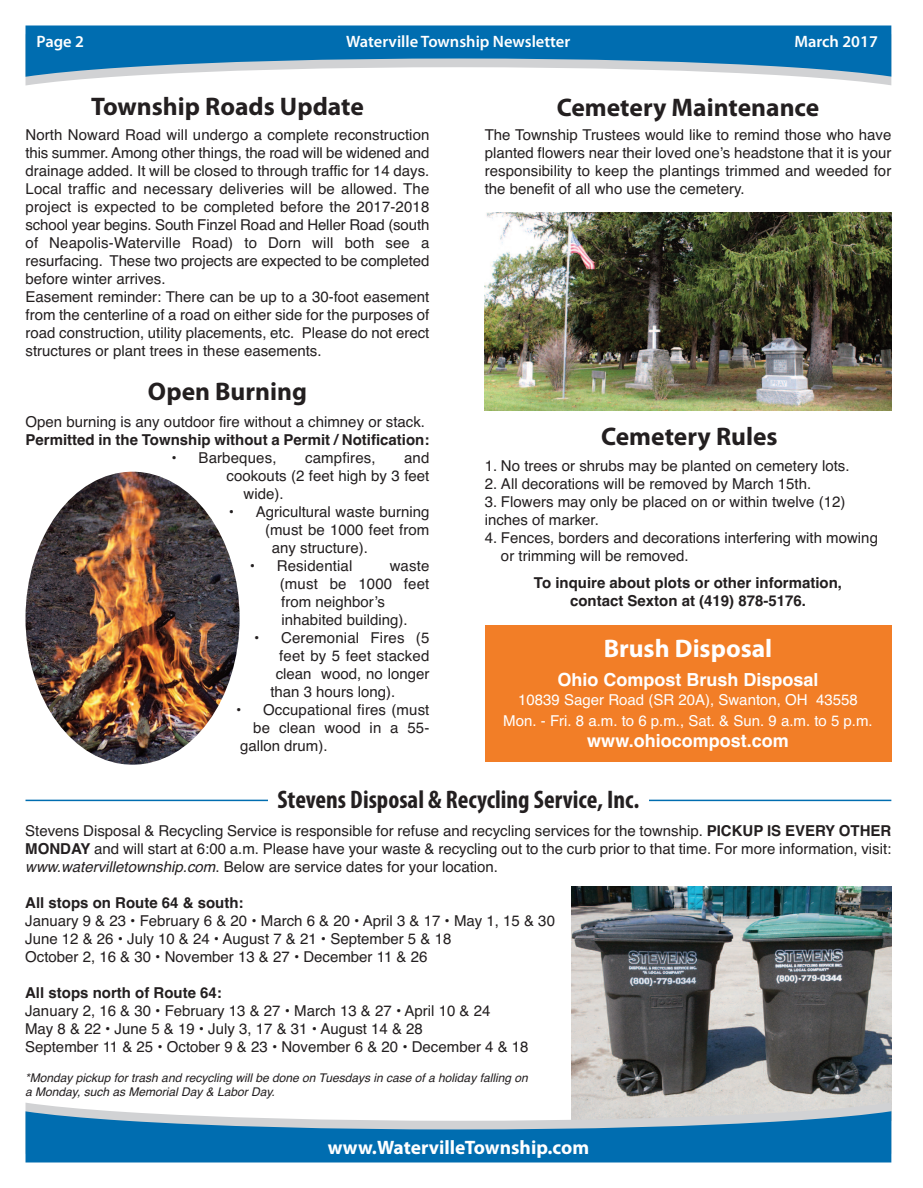
<style>
.page{position:relative;width:923px;height:1188px;background:#fff}
.page>*{position:absolute;margin:0;border:0;box-sizing:border-box;transform-origin:0 0}
.t1{font:700 25.5px "Myriad Pro";color:#231f20}
.t2{font:700 condensed 25.5px "Myriad Pro";color:#231f20}
.t3{font:700 25.5px "Myriad Pro";color:#fff}
.t4{font:700 19.5px "Myriad Pro";color:#fff}
.t5{font:700 18px "Helvetica";color:#fff}
.t6{font:600 16.5px "Myriad Pro";color:#fff}
.t7{font:15px/18px "Helvetica";color:#231f20}
.t8{font:15px/20.2px "Helvetica";color:#fff;text-align:center}
.t9{font:700 15px/18px "Helvetica";color:#231f20;text-align:center}
.t10{font:italic 12px/14.4px "Helvetica";color:#231f20}
.s1{font-weight:700}
.s2{font-style:italic}
</style>
<div class="page">
<img style="left:572px;top:886px;width:319px;height:216px">
<div style="left:484px;top:625px;width:407px;height:137px;background:#f27e27"></div>
<svg style="left:26px;top:1102px;width:865px;height:9px"></svg>
<svg style="left:26px;top:1111px;width:865px;height:51px;background:#3a8bbc"></svg>
<img style="left:26px;top:472px;width:214px;height:293px;border-radius:50%">
<img style="left:484px;top:213px;width:407px;height:198px">
<svg style="left:26px;top:77px;width:865px;height:8px"></svg>
<svg style="left:26px;top:26px;width:865px;height:51px;background:#3b8cbe"></svg>
<hr style="left:26px;top:800px;width:865px;height:1px;background:#006db0">
<div style="left:268px;top:792px;width:380px;height:20px;background:#fff"></div>
<p class="t6" style="left:36px;top:35px;width:49px">Page 2</p>
<p class="t6" style="left:346px;top:35px;width:226px">Waterville Township Newsletter</p>
<p class="t6" style="left:794px;top:35px;width:85px">March 2017</p>
<p class="t1" style="left:91px;top:97px;width:274px">Township Roads Update</p>
<p class="t7" style="left:26px;top:126px;width:405px">North Noward Road will undergo a complete reconstruction this summer. Among other things, the road will be widened and drainage added. It will be closed to through traffic for 14 days.<br>Local traffic and necessary deliveries will be allowed. The project is expected to be completed before the 2017-2018 school year begins. South Finzel Road and Heller Road (south of Neapolis-Waterville Road) to Dorn will both see a resurfacing. These two projects are expected to be completed before winter arrives.<br>Easement reminder: There can be up to a 30-foot easement from the centerline of a road on either side for the purposes of road construction, utility placements, etc. Please do not erect structures or plant trees in these easements.</p>
<p class="t1" style="left:148px;top:382px;width:161px">Open Burning</p>
<p class="t7" style="left:26px;top:413px;width:405px">Open burning is any outdoor fire without a chimney or stack.<br><span class="s1">Permitted in the Township without a Permit / Notification:</span></p>
<p class="t7" style="left:171px;top:449px;width:107px">• Barbeques,</p>
<p class="t7" style="left:305px;top:449px;width:72px">campfires,</p>
<p class="t7" style="left:404px;top:449px;width:27px">and</p>
<p class="t7" style="left:227px;top:467px;width:204px">cookouts (2 feet high by 3 feet</p>
<p class="t7" style="left:244px;top:485px;width:42px">wide).</p>
<p class="t7" style="left:229px;top:503px;width:202px">• Agricultural waste burning</p>
<p class="t7" style="left:265px;top:521px;width:166px">(must be 1000 feet from</p>
<p class="t7" style="left:272px;top:539px;width:97px">any structure).</p>
<p class="t7" style="left:250px;top:557px;width:104px">• Residential</p>
<p class="t7" style="left:280px;top:557px;width:151px;text-indent:110px">waste (must be 1000 feet from neighbor’s inhabited building).</p>
<p class="t7" style="left:254px;top:629px;width:177px">• Ceremonial Fires (5</p>
<p class="t7" style="left:279px;top:647px;width:152px">feet by 5 feet stacked</p>
<p class="t7" style="left:276px;top:665px;width:155px">clean wood, no longer</p>
<p class="t7" style="left:270px;top:683px;width:127px">than 3 hours long).</p>
<p class="t7" style="left:236px;top:701px;width:195px">• Occupational fires (must</p>
<p class="t7" style="left:253px;top:719px;width:178px">be clean wood in a 55-</p>
<p class="t7" style="left:240px;top:737px;width:89px">gallon drum).</p>
<p class="t1" style="left:557px;top:97px;width:264px">Cemetery Maintenance</p>
<p class="t7" style="left:484px;top:126px;width:408px;text-align:justify">The Township Trustees would like to remind those who have planted flowers near their loved one’s headstone that it is your responsibility to keep the plantings trimmed and weeded for the benefit of all who use the cemetery.</p>
<p class="t1" style="left:601px;top:427px;width:178px">Cemetery Rules</p>
<p class="t7" style="left:484px;top:457px;width:366px">1. No trees or shrubs may be planted on cemetery lots.</p>
<p class="t7" style="left:485px;top:475px;width:328px">2. All decorations will be removed by March 15th.</p>
<p class="t7" style="left:485px;top:493px;width:362px">3. Flowers may only be placed on or within twelve (12) inches of marker.</p>
<p class="t7" style="left:501px;top:529px;width:378px;text-indent:-16px">4. Fences, borders and decorations interfering with mowing or trimming will be removed.</p>
<p class="t9" style="left:534px;top:574px;width:310px">To inquire about plots or other information, contact Sexton at (419) 878-5176.</p>
<p class="t3" style="left:603px;top:639px;width:170px">Brush Disposal</p>
<p class="t5" style="left:557px;top:669px;width:263px">Ohio Compost Brush Disposal</p>
<p class="t8" style="left:503px;top:690px;width:371px">10839 Sager Road (SR 20A), Swanton, OH 43558<br>Mon. - Fri. 8 a.m. to 6 p.m., Sat. &amp; Sun. 9 a.m. to 5 p.m.</p>
<p class="t5" style="left:587px;top:730px;width:203px">www.ohiocompost.com</p>
<p class="t2" style="left:277px;top:790px;width:363px">Stevens Disposal &amp; Recycling Service, Inc.</p>
<p class="t7" style="left:25px;top:822px;width:867px;text-align:justify">Stevens Disposal &amp; Recycling Service is responsible for refuse and recycling services for the township. <span class="s1">PICKUP IS EVERY OTHER MONDAY</span> and will start at 6:00 a.m. Please have your waste &amp; recycling out to the curb prior to that time. For more information, visit: <span class="s2">www.watervilletownship.com</span>. Below are service dates for your location.</p>
<p class="t7" style="left:25px;top:894px;width:531px"><span class="s1">All stops on Route 64 &amp; south:<br></span>January 9 &amp; 23 • February 6 &amp; 20 • March 6 &amp; 20 • April 3 &amp; 17 • May 1, 15 &amp; 30<br>June 12 &amp; 26 • July 10 &amp; 24 • August 7 &amp; 21 • September 5 &amp; 18<br>October 2, 16 &amp; 30 • November 13 &amp; 27 • December 11 &amp; 26</p>
<p class="t7" style="left:25px;top:984px;width:505px"><span class="s1">All stops north of Route 64:<br></span>January 2, 16 &amp; 30 • February 13 &amp; 27 • March 13 &amp; 27 • April 10 &amp; 24<br>May 8 &amp; 22 • June 5 &amp; 19 • July 3, 17 &amp; 31 • August 14 &amp; 28<br>September 11 &amp; 25 • October 9 &amp; 23 • November 6 &amp; 20 • December 4 &amp; 18</p>
<p class="t10" style="left:25px;top:1071px;width:504px">*Monday pickup for trash and recycling will be done on Tuesdays in case of a holiday falling on a Monday, such as Memorial Day &amp; Labor Day.</p>
<p class="t4" style="left:328px;top:1140px;width:263px">www.WatervilleTownship.com</p>
</div>
